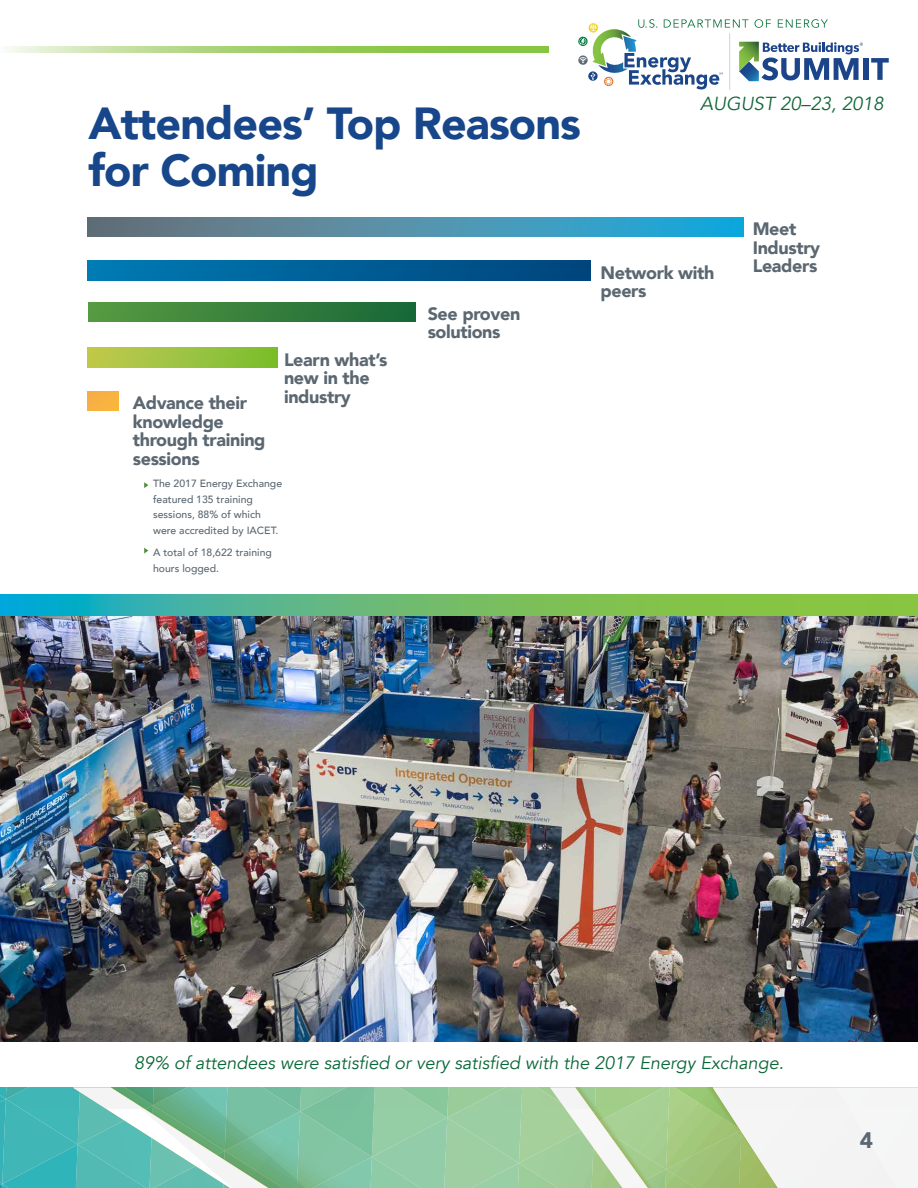
<style>
.page{position:relative;width:918px;height:1188px;background:#fff}
.page>*{position:absolute;margin:0;border:0;box-sizing:border-box;transform-origin:0 0}
.t1{font:900 44.85px/46.3px "Avenir";letter-spacing:-.02em;color:#18468a}
.t2{font:900 22.35px "Avenir";color:#5b6771}
.t3{font:italic 18.75px "Avenir";color:#106736}
.t4{font:900 18px/18.5px "Avenir";letter-spacing:-.02em;color:#5b6771}
.t5{font:italic 18px "Avenir";color:#0a6738}
.t6{font:500 10.5px/15.6px "Avenir";color:#5b6771}
</style>
<div class="page">
<img style="left:1px;top:616px;width:917px;height:426px">
<svg style="left:0;top:1088px;width:918px;height:100px"></svg>
<svg style="left:7px;top:46px;width:542px;height:6px;background:#a8d375"></svg>
<hr style="left:729px;top:33px;width:1px;height:57px;background:#d0d2d3">
<div style="left:863px;top:58px;width:5px;height:22px;background:#1c4589"></div>
<svg style="left:871px;top:58px;width:18px;height:22px"></svg>
<svg style="left:578px;top:19px;width:285px;height:70px"></svg>
<svg style="left:144px;top:482px;width:4px;height:6px"></svg>
<svg style="left:144px;top:548px;width:4px;height:6px"></svg>
<div style="left:87px;top:391px;width:32px;height:20px;background:#f8b142"></div>
<div style="left:87px;top:348px;width:191px;height:19px;background:linear-gradient(to right,#c1c950,#79bd30)"></div>
<div style="left:89px;top:303px;width:327px;height:18px;background:linear-gradient(to right,#589a41,#176837)"></div>
<div style="left:87px;top:261px;width:504px;height:19px;background:linear-gradient(to right,#007bb4,#00447b)"></div>
<svg style="left:87px;top:217px;width:656px;height:20px;background:#4a90ab"></svg>
<svg style="left:1px;top:594px;width:917px;height:22px;background:#63ba74"></svg>
<h1 class="t1" style="left:89px;top:99px;width:494px">Attendees’ Top Reasons for Coming</h1>
<p class="t4" style="left:284px;top:350px;width:105px">Learn what’s new in the industry</p>
<p class="t4" style="left:133px;top:393px;width:134px">Advance their knowledge through training sessions</p>
<p class="t6" style="left:153px;top:475px;width:131px">The 2017 Energy Exchange featured 135 training sessions, 88% of which were accredited by IACET.</p>
<p class="t6" style="left:153px;top:544px;width:120px">A total of 18,622 training hours logged.</p>
<p class="t4" style="left:428px;top:304px;width:94px">See proven solutions</p>
<p class="t3" style="left:700px;top:92px;width:185px">AUGUST 20–23, 2018</p>
<p class="t4" style="left:601px;top:263px;width:115px">Network with peers</p>
<p class="t4" style="left:753px;top:219px;width:69px">Meet<br>Industry<br>Leaders</p>
<p class="t5" style="left:134px;top:1052px;width:651px">89% of attendees were satisfied or very satisfied with the 2017 Energy Exchange.</p>
<p class="t2" style="left:860px;top:1122px;width:15px">4</p>
</div>
